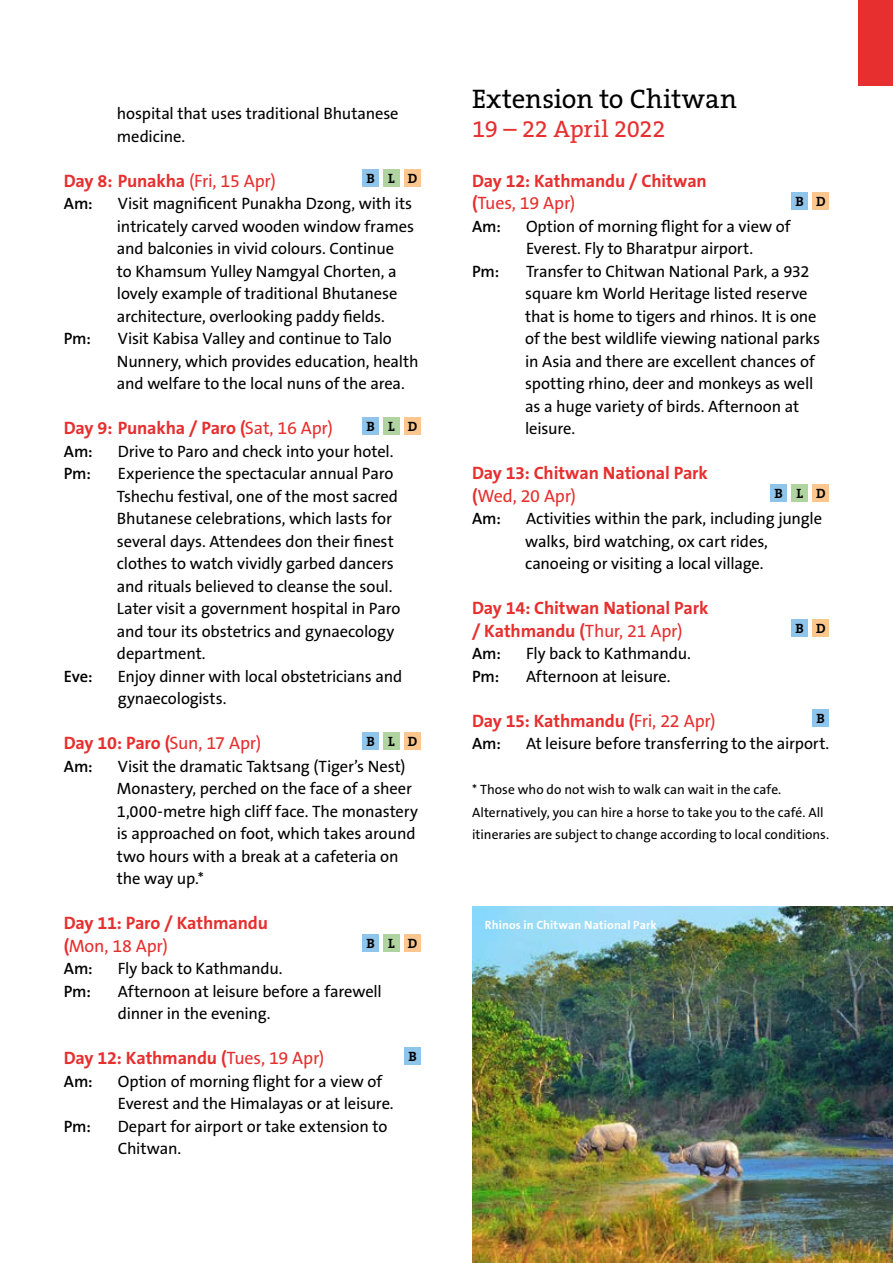
<style>
.page{position:relative;width:893px;height:1263px;background:#fff}
.page>*{position:absolute;margin:0;border:0;box-sizing:border-box;transform-origin:0 0}
.t1{font:27px "The Serif B5 Plain";color:#000}
.t2{font:24px "The Serif B5 Plain";letter-spacing:-.015em;color:#e62f2e}
.t3{font:700 18px/22.5px "The Sans B7";letter-spacing:-.01em;color:#e62f2e}
.t4{font:18px "The Sans B5 Plain";letter-spacing:-.01em;color:#e62f2e}
.t5{font:16.5px/22.5px "The Sans B5 Plain";letter-spacing:-.01em;color:#000}
.t6{font:600 16.5px "The Sans B6";color:#000}
.t7{font:13.5px/22.5px "The Sans B5 Plain";color:#000}
.t8{font:700 13.5px "The Serif B7";letter-spacing:.98em;color:#000}
.t9{font:700 12px "The Sans B7";letter-spacing:.01em;color:#fff}
.s1{font-family:"The Sans B5 Plain";font-weight:400}
.s2{font-family:"The Sans B7";font-weight:700}
</style>
<div class="page">
<div style="left:791px;top:192px;width:17px;height:17px;background:#8fc4eb"></div>
<div style="left:812px;top:192px;width:17px;height:17px;background:#fbc78e"></div>
<div style="left:812px;top:484px;width:17px;height:18px;background:#fbc78e"></div>
<div style="left:791px;top:484px;width:17px;height:18px;background:#b0d49f"></div>
<div style="left:770px;top:484px;width:17px;height:18px;background:#8fc4eb"></div>
<div style="left:791px;top:619px;width:17px;height:18px;background:#8fc4eb"></div>
<div style="left:812px;top:619px;width:17px;height:18px;background:#fbc78e"></div>
<div style="left:812px;top:709px;width:17px;height:18px;background:#8fc4eb"></div>
<div style="left:404px;top:169px;width:17px;height:18px;background:#fbc78e"></div>
<div style="left:383px;top:169px;width:17px;height:18px;background:#b0d49f"></div>
<div style="left:362px;top:169px;width:17px;height:18px;background:#8fc4eb"></div>
<div style="left:404px;top:417px;width:17px;height:17px;background:#fbc78e"></div>
<div style="left:383px;top:417px;width:17px;height:17px;background:#b0d49f"></div>
<div style="left:362px;top:417px;width:17px;height:17px;background:#8fc4eb"></div>
<div style="left:404px;top:732px;width:17px;height:17px;background:#fbc78e"></div>
<div style="left:383px;top:732px;width:17px;height:17px;background:#b0d49f"></div>
<div style="left:362px;top:732px;width:17px;height:17px;background:#8fc4eb"></div>
<div style="left:404px;top:934px;width:17px;height:18px;background:#fbc78e"></div>
<div style="left:383px;top:934px;width:17px;height:18px;background:#b0d49f"></div>
<div style="left:362px;top:934px;width:17px;height:18px;background:#8fc4eb"></div>
<div style="left:404px;top:1047px;width:17px;height:17px;background:#8fc4eb"></div>
<div style="left:859px;top:0;width:34px;height:85px;background:#e62f2e"></div>
<img style="left:472px;top:907px;width:421px;height:356px">
<p class="t5" style="left:117px;top:103px;width:283px">hospital that uses traditional Bhutanese medicine.</p>
<p class="t3" style="left:64px;top:170px;width:214px">Day 8: Punakha <span class="s1">(Fri, 15 Apr)</span></p>
<p class="t6" style="left:64px;top:195px;width:31px">Am:</p>
<p class="t5" style="left:117px;top:193px;width:299px">Visit magnificent Punakha Dzong, with its intricately carved wooden window frames and balconies in vivid colours. Continue<br>to Khamsum Yulley Namgyal Chorten, a lovely example of traditional Bhutanese architecture, overlooking paddy fields.</p>
<p class="t6" style="left:64px;top:330px;width:29px">Pm:</p>
<p class="t5" style="left:117px;top:328px;width:303px">Visit Kabisa Valley and continue to Talo<br>Nunnery, which provides education, health and welfare to the local nuns of the area.</p>
<p class="t3" style="left:64px;top:418px;width:271px">Day 9: Punakha / Paro (<span class="s1">Sat, 16 Apr)</span></p>
<p class="t6" style="left:64px;top:443px;width:31px">Am:</p>
<p class="t5" style="left:118px;top:441px;width:277px">Drive to Paro and check into your hotel.</p>
<p class="t6" style="left:64px;top:465px;width:29px">Pm:</p>
<p class="t5" style="left:117px;top:463px;width:285px">Experience the spectacular annual Paro Tshechu festival, one of the most sacred Bhutanese celebrations, which lasts for several days. Attendees don their finest clothes to watch vividly garbed dancers and rituals believed to cleanse the soul.<br>Later visit a government hospital in Paro and tour its obstetrics and gynaecology department.</p>
<p class="t6" style="left:64px;top:668px;width:30px">Eve:</p>
<p class="t5" style="left:118px;top:666px;width:286px">Enjoy dinner with local obstetricians and gynaecologists.</p>
<p class="t3" style="left:64px;top:733px;width:199px">Day 10: Paro (<span class="s1">Sun, 17 Apr)</span></p>
<p class="t6" style="left:64px;top:758px;width:31px">Am:</p>
<p class="t5" style="left:117px;top:756px;width:303px">Visit the dramatic Taktsang (Tiger’s Nest)<br>Monastery, perched on the face of a sheer 1,000-metre high cliff face. The monastery is approached on foot, which takes around two hours with a break at a cafeteria on the way up.*</p>
<p class="t3" style="left:64px;top:913px;width:206px">Day 11: Paro / Kathmandu</p>
<p class="t4" style="left:64px;top:936px;width:106px"><span class="s2">(</span>Mon, 18 Apr)</p>
<p class="t6" style="left:64px;top:960px;width:31px">Am:</p>
<p class="t5" style="left:118px;top:958px;width:166px">Fly back to Kathmandu.</p>
<p class="t6" style="left:64px;top:983px;width:29px">Pm:</p>
<p class="t5" style="left:118px;top:981px;width:266px">Afternoon at leisure before a farewell dinner in the evening.</p>
<p class="t3" style="left:64px;top:1048px;width:262px">Day 12: Kathmandu (<span class="s1">Tues, 19 Apr)</span></p>
<p class="t6" style="left:64px;top:1073px;width:31px">Am:</p>
<p class="t5" style="left:118px;top:1071px;width:277px">Option of morning flight for a view of<br>Everest and the Himalayas or at leisure.</p>
<p class="t6" style="left:64px;top:1118px;width:29px">Pm:</p>
<p class="t5" style="left:118px;top:1116px;width:271px">Depart for airport or take extension to<br>Chitwan.</p>
<p class="t8" style="left:366px;top:171px;width:52px">BLD</p>
<p class="t8" style="left:366px;top:419px;width:52px">BLD</p>
<p class="t8" style="left:366px;top:734px;width:52px">BLD</p>
<p class="t8" style="left:366px;top:936px;width:52px">BLD</p>
<p class="t8" style="left:408px;top:1049px;width:10px">B</p>
<h1 class="t1" style="left:472px;top:85px;width:266px">Extension to Chitwan</h1>
<h2 class="t2" style="left:472px;top:116px;width:195px">19 – 22 April 2022</h2>
<p class="t3" style="left:472px;top:170px;width:236px">Day 12: Kathmandu / Chitwan</p>
<p class="t4" style="left:472px;top:194px;width:105px"><span class="s2">(</span>Tues, 19 Apr)</p>
<p class="t6" style="left:472px;top:218px;width:31px">Am:</p>
<p class="t5" style="left:526px;top:216px;width:266px">Option of morning flight for a view of<br>Everest. Fly to Bharatpur airport.</p>
<p class="t6" style="left:472px;top:263px;width:29px">Pm:</p>
<p class="t5" style="left:525px;top:261px;width:297px">Transfer to Chitwan National Park, a 932 square km World Heritage listed reserve that is home to tigers and rhinos. It is one of the best wildlife viewing national parks in Asia and there are excellent chances of spotting rhino, deer and monkeys as well as a huge variety of birds. Afternoon at leisure.</p>
<p class="t3" style="left:472px;top:463px;width:237px">Day 13: Chitwan National Park</p>
<p class="t4" style="left:472px;top:486px;width:106px"><span class="s2">(</span>Wed, 20 Apr)</p>
<p class="t6" style="left:472px;top:510px;width:31px">Am:</p>
<p class="t5" style="left:525px;top:508px;width:298px">Activities within the park, including jungle walks, bird watching, ox cart rides, canoeing or visiting a local village.</p>
<p class="t3" style="left:472px;top:598px;width:238px">Day 14: Chitwan National Park / Kathmandu (<span class="s1">Thur, 21 Apr)</span></p>
<p class="t6" style="left:472px;top:645px;width:31px">Am:</p>
<p class="t5" style="left:526px;top:643px;width:166px">Fly back to Kathmandu.</p>
<p class="t6" style="left:472px;top:668px;width:29px">Pm:</p>
<p class="t5" style="left:526px;top:666px;width:146px">Afternoon at leisure.</p>
<p class="t3" style="left:472px;top:710px;width:245px">Day 15: Kathmandu (<span class="s1">Fri, 22 Apr)</span></p>
<p class="t6" style="left:472px;top:735px;width:31px">Am:</p>
<p class="t5" style="left:526px;top:733px;width:305px">At leisure before transferring to the airport.</p>
<p class="t7" style="left:472px;top:779px;width:359px">* Those who do not wish to walk can wait in the cafe.<br>Alternatively, you can hire a horse to take you to the café. All itineraries are subject to change according to local conditions.</p>
<p class="t8" style="left:796px;top:194px;width:31px">B D</p>
<p class="t8" style="left:775px;top:486px;width:52px">BLD</p>
<p class="t8" style="left:796px;top:621px;width:31px">B D</p>
<p class="t8" style="left:817px;top:711px;width:10px">B</p>
<p class="t9" style="left:485px;top:919px;width:174px">Rhinos in Chitwan National Park</p>
</div>
